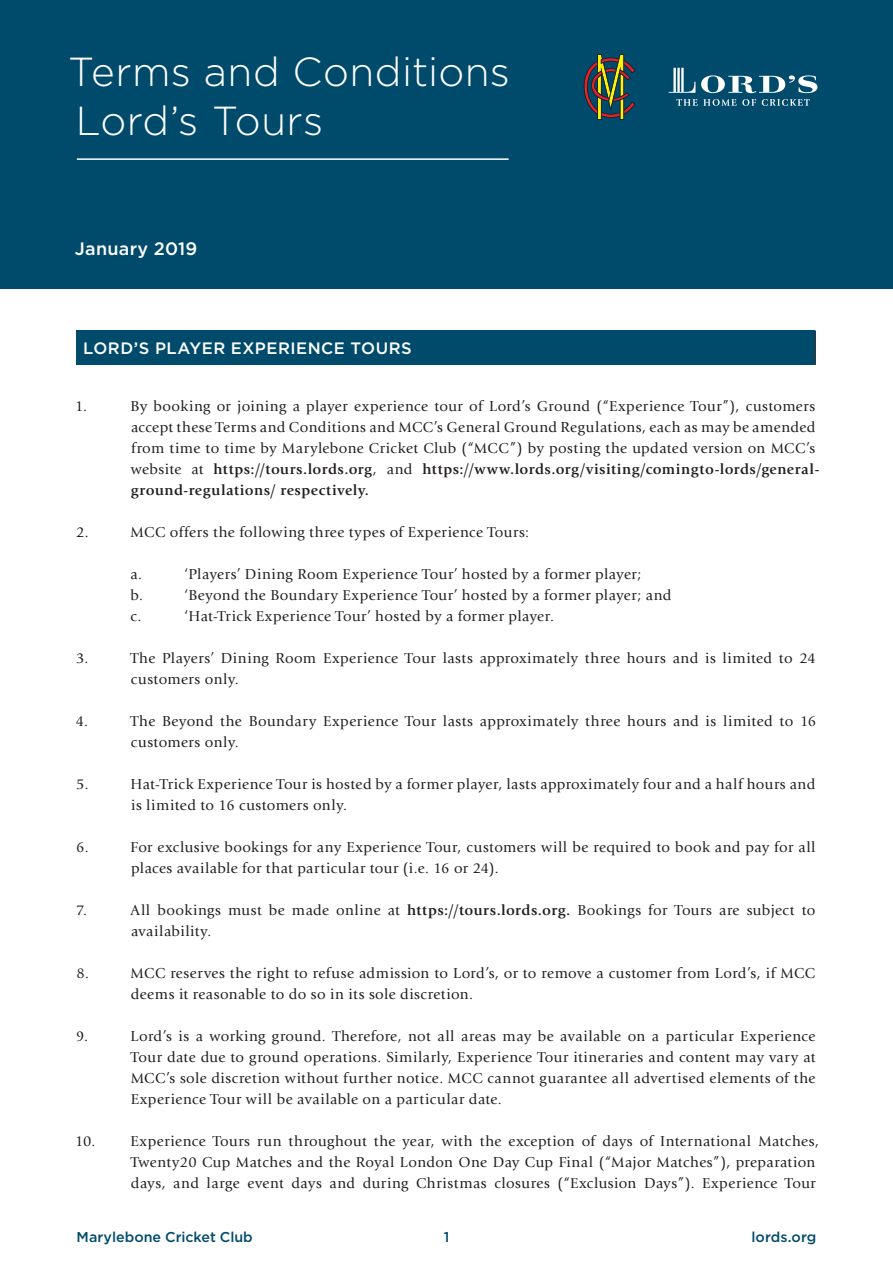
<style>
.page{position:relative;width:893px;height:1263px;background:#fff}
.page>*{position:absolute;margin:0;border:0;box-sizing:border-box;transform-origin:0 0}
.t1{font:300 40.5px/48.6px "Gotham";letter-spacing:.01em;color:#fff}
.t2{font:500 18px "Gotham";letter-spacing:.015em;color:#fff}
.Sub_header{font:500 16.5px "Gotham";letter-spacing:.03em;color:#fff}
.Body_Copy{font:15px/21px "Giovanni Std";letter-spacing:.03em;color:#231f20}
.t3{font:500 14.25px "Gotham";color:#004b6c}
.s1{font-weight:700}
</style>
<div class="page">
<div style="left:0;top:0;width:893px;height:289px;background:#004b6c"></div>
<svg style="left:584px;top:54px;width:51px;height:65px"></svg>
<svg style="left:701px;top:75px;width:116px;height:18px"></svg>
<svg style="left:669px;top:68px;width:26px;height:25px"></svg>
<svg style="left:676px;top:99px;width:80px;height:7px"></svg>
<svg style="left:762px;top:99px;width:48px;height:7px"></svg>
<hr style="left:77px;top:158px;width:432px;height:2px;background:#fff">
<div style="left:77px;top:330px;width:738px;height:35px;background:#004b6c"></div>
<hr style="left:815px;top:330px;width:1px;height:35px;background:#231f20">
<p class="t1" style="left:68px;top:47px;width:443px">Terms and Conditions<br>Lord’s Tours</p>
<p class="t2" style="left:75px;top:237px;width:124px">January 2019</p>
<p class="Sub_header" style="left:83px;top:338px;width:330px">LORD’S PLAYER EXPERIENCE TOURS</p>
<p class="Body_Copy" style="left:75px;top:395px;width:14px">1.</p>
<p class="Body_Copy" style="left:131px;top:395px;width:690px">By booking or joining a player experience tour of Lord’s Ground (“Experience Tour”), customers accept these Terms and Conditions and MCC’s General Ground Regulations, each as may be amended from time to time by Marylebone Cricket Club (“MCC”) by posting the updated version on MCC’s website at <span class="s1">https://tours.lords.org</span>, and <span class="s1">https://www.lords.org/visiting/comingto-lords/general&shy;ground-regulations/ respectively.</span></p>
<p class="Body_Copy" style="left:76px;top:521px;width:14px">2.</p>
<p class="Body_Copy" style="left:131px;top:521px;width:400px">MCC offers the following three types of Experience Tours:</p>
<p class="Body_Copy" style="left:131px;top:563px;width:13px">a.</p>
<p class="Body_Copy" style="left:185px;top:563px;width:458px">‘Players’ Dining Room Experience Tour’ hosted by a former player;</p>
<p class="Body_Copy" style="left:131px;top:584px;width:14px">b.</p>
<p class="Body_Copy" style="left:185px;top:584px;width:488px">‘Beyond the Boundary Experience Tour’ hosted by a former player; and</p>
<p class="Body_Copy" style="left:131px;top:605px;width:12px">c.</p>
<p class="Body_Copy" style="left:185px;top:605px;width:371px">‘Hat-Trick Experience Tour’ hosted by a former player.</p>
<p class="Body_Copy" style="left:76px;top:647px;width:14px">3.</p>
<p class="Body_Copy" style="left:131px;top:647px;width:687px">The Players’ Dining Room Experience Tour lasts approximately three hours and is limited to 24 customers only.</p>
<p class="Body_Copy" style="left:76px;top:710px;width:14px">4.</p>
<p class="Body_Copy" style="left:131px;top:710px;width:687px">The Beyond the Boundary Experience Tour lasts approximately three hours and is limited to 16 customers only.</p>
<p class="Body_Copy" style="left:76px;top:773px;width:14px">5.</p>
<p class="Body_Copy" style="left:131px;top:773px;width:686px">Hat-Trick Experience Tour is hosted by a former player, lasts approximately four and a half hours and is limited to 16 customers only.</p>
<p class="Body_Copy" style="left:76px;top:836px;width:14px">6.</p>
<p class="Body_Copy" style="left:131px;top:836px;width:687px">For exclusive bookings for any Experience Tour, customers will be required to book and pay for all places available for that particular tour (i.e. 16 or 24).</p>
<p class="Body_Copy" style="left:76px;top:899px;width:13px">7.</p>
<p class="Body_Copy" style="left:131px;top:899px;width:686px">All bookings must be made online at <span class="s1">https://tours.lords.org.</span> Bookings for Tours are subject to availability.</p>
<p class="Body_Copy" style="left:77px;top:962px;width:14px">8.</p>
<p class="Body_Copy" style="left:131px;top:962px;width:686px">MCC reserves the right to refuse admission to Lord’s, or to remove a customer from Lord’s, if MCC deems it reasonable to do so in its sole discretion.</p>
<p class="Body_Copy" style="left:76px;top:1025px;width:13px">9.</p>
<p class="Body_Copy" style="left:131px;top:1025px;width:687px;text-align:justify">Lord’s is a working ground. Therefore, not all areas may be available on a particular Experience Tour date due to ground operations. Similarly, Experience Tour itineraries and content may vary at MCC’s sole discretion without further notice. MCC cannot guarantee all advertised elements of the Experience Tour will be available on a particular date.</p>
<p class="Body_Copy" style="left:131px;top:1130px;width:690px;text-indent:-56px">10. Experience Tours run throughout the year, with the exception of days of International Matches,<br>Twenty20 Cup Matches and the Royal London One Day Cup Final (“Major Matches”), preparation days, and large event days and during Christmas closures (“Exclusion Days”). Experience Tour</p>
<p class="t3" style="left:77px;top:1228px;width:178px">Marylebone Cricket Club</p>
<p class="t3" style="left:444px;top:1228px;width:7px">1</p>
<p class="t3" style="left:752px;top:1228px;width:66px">lords.org</p>
</div>
